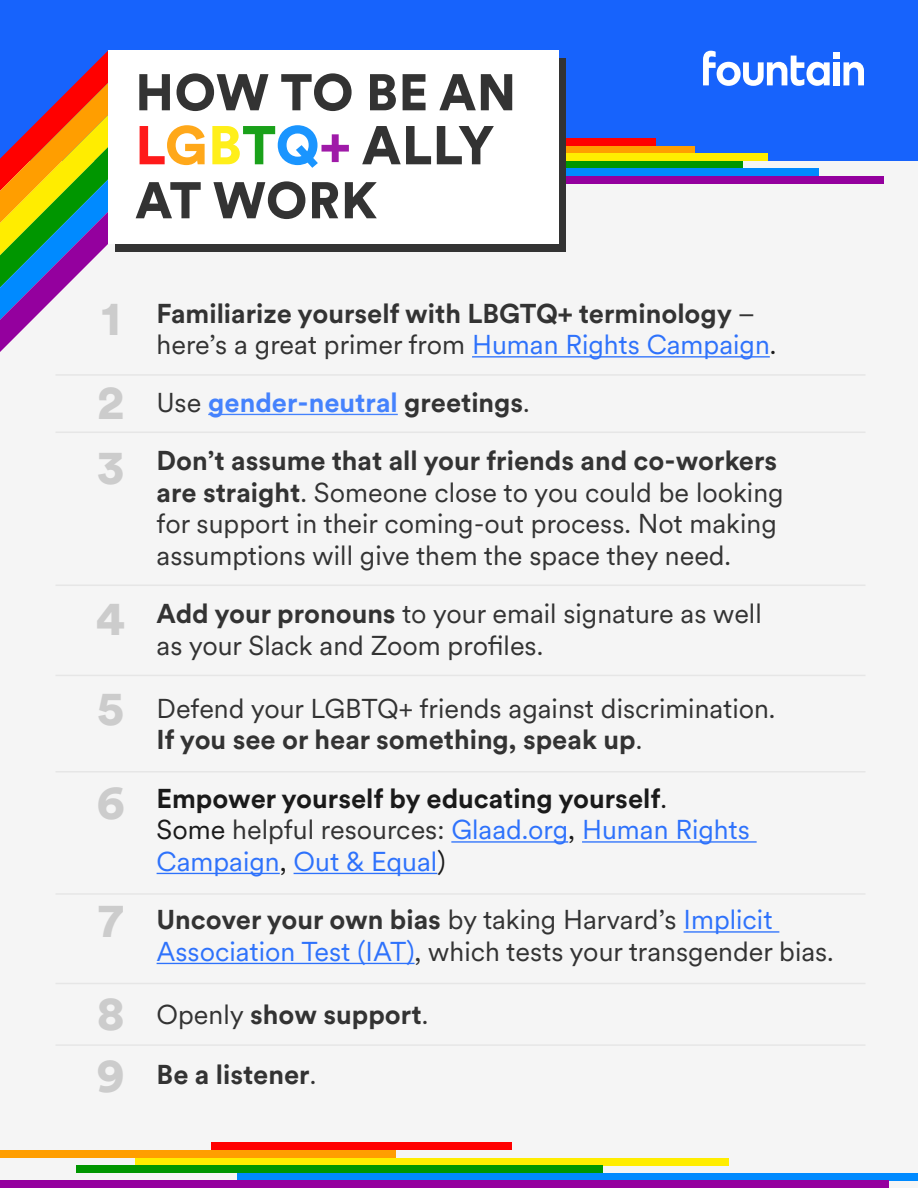
<style>
.page{position:relative;width:918px;height:1188px;background:#fff}
.page>*{position:absolute;margin:0;border:0;box-sizing:border-box;transform-origin:0 0}
.t1{font:900 54px "Circular XX";color:#333}
.t2{font:900 51px "Circular XX";letter-spacing:.01em;color:#333}
.t3{font:900 48px "Circular XX";color:#ccc}
.t4{font:27px/31.5px "Circular XX";color:#333}
.t5{font:700 27px/31.5px "Circular XX";color:#333}
.t6{font:27px/31.5px "Circular XX";color:#2e72fc}
.t7{font:700 27px "Circular XX";color:#4582fd}
.s1{color:#ff1a1a}
.s2{color:#ffa81a}
.s3{color:#ffef1a}
.s4{color:#1aa11a}
.s5{color:#1a95ff}
.s6{color:#9f1aa8}
.s7{font-weight:400}
.s8{font-weight:400;color:#2e72fc}
.s9{font-weight:400;color:#1a1a1a}
.s10{font-weight:400;color:#333}
.s11{color:#333}
.s12{font-weight:700}
.s13{font-weight:700;color:#1a1a1a}
.s14{color:#1a1a1a}
.s15{color:#2e72fc}
</style>
<div class="page">
<div style="left:0;top:122px;width:918px;height:1066px;background:#f5f5f5"></div>
<div style="left:0;top:0;width:918px;height:161px;background:#1763fc"></div>
<div style="left:540px;top:138px;width:116px;height:8px;background:#f00"></div>
<div style="left:540px;top:146px;width:155px;height:7px;background:#ff9e00"></div>
<div style="left:540px;top:153px;width:228px;height:8px;background:#ffed00"></div>
<div style="left:540px;top:161px;width:203px;height:7px;background:#009600"></div>
<div style="left:540px;top:168px;width:279px;height:8px;background:#008aff"></div>
<div style="left:540px;top:176px;width:344px;height:8px;background:#94009e"></div>
<div style="left:212px;top:1143px;width:300px;height:7px;background:#f00"></div>
<div style="left:0;top:1150px;width:395px;height:8px;background:#ff9e00"></div>
<div style="left:135px;top:1158px;width:593px;height:7px;background:#ffed00"></div>
<div style="left:76px;top:1165px;width:527px;height:8px;background:#009600"></div>
<div style="left:237px;top:1173px;width:681px;height:7px;background:#008aff"></div>
<div style="left:0;top:1180px;width:888px;height:8px;background:#94009e"></div>
<div style="left:116px;top:58px;width:450px;height:193px;background:#333"></div>
<hr style="left:472px;top:356px;width:298px;height:2px;background:#2e72fc">
<hr style="left:208px;top:414px;width:190px;height:1px;background:#4582fd">
<hr style="left:451px;top:841px;width:117px;height:2px;background:#2e72fc">
<hr style="left:582px;top:841px;width:175px;height:2px;background:#2e72fc">
<hr style="left:157px;top:873px;width:123px;height:1px;background:#2e72fc">
<hr style="left:294px;top:873px;width:143px;height:1px;background:#2e72fc">
<hr style="left:684px;top:931px;width:95px;height:2px;background:#2e72fc">
<hr style="left:157px;top:963px;width:258px;height:1px;background:#2e72fc">
<svg style="left:703px;top:51px;width:161px;height:35px"></svg>
<div style="left:108px;top:51px;width:450px;height:193px;background:#fff"></div>
<svg style="left:0;top:51px;width:108px;height:301px"></svg>
<hr style="left:56px;top:374px;width:810px;height:2px;background:#e6e6e6">
<hr style="left:56px;top:432px;width:810px;height:1px;background:#e6e6e6">
<hr style="left:56px;top:585px;width:810px;height:1px;background:#e6e6e6">
<hr style="left:56px;top:675px;width:810px;height:1px;background:#e6e6e6">
<hr style="left:56px;top:771px;width:810px;height:1px;background:#e6e6e6">
<hr style="left:56px;top:893px;width:810px;height:2px;background:#e6e6e6">
<hr style="left:56px;top:983px;width:810px;height:1px;background:#e6e6e6">
<hr style="left:56px;top:1044px;width:810px;height:2px;background:#e6e6e6">
<p class="t2" style="left:135px;top:57px;width:383px">HOW TO BE AN</p>
<p class="t1" style="left:135px;top:108px;width:361px"><span class="s1">L</span><span class="s2">G</span><span class="s3">B</span><span class="s4">T</span><span class="s5">Q</span><span class="s6">+</span> ALLY</p>
<p class="t2" style="left:135px;top:165px;width:243px">AT WORK</p>
<p class="t3" style="left:101px;top:284px;width:20px">1</p>
<p class="t3" style="left:97px;top:369px;width:29px">2</p>
<p class="t3" style="left:97px;top:434px;width:29px">3</p>
<p class="t3" style="left:96px;top:584px;width:31px">4</p>
<p class="t3" style="left:97px;top:675px;width:29px">5</p>
<p class="t3" style="left:96px;top:768px;width:30px">6</p>
<p class="t3" style="left:98px;top:887px;width:28px">7</p>
<p class="t3" style="left:97px;top:979px;width:30px">8</p>
<p class="t3" style="left:97px;top:1042px;width:30px">9</p>
<p class="t5" style="left:157px;top:296px;width:621px">Familiarize yourself with LBGTQ+ terminology <span class="s7">– here’s a great primer from</span> <span class="s8">Human Rights Campaign</span><span class="s9">.</span></p>
<p class="t7" style="left:157px;top:384px;width:375px"><span class="s10">Use</span> gender-neutral <span class="s11">greetings</span><span class="s10">.</span></p>
<p class="t4" style="left:157px;top:444px;width:629px"><span class="s12">Don’t assume that all your friends and co-workers are straight</span>. Someone close to you could be looking for support in their coming-out process. Not making assumptions will give them the space they need.</p>
<p class="t4" style="left:157px;top:597px;width:607px"><span class="s12">Add your pronouns</span> to your email signature as well as your Slack and Zoom profiles.</p>
<p class="t4" style="left:157px;top:691px;width:620px">Defend your LGBTQ+ friends against discrimination.<br><span class="s12">If you see or hear something, speak up</span>.</p>
<p class="t6" style="left:157px;top:781px;width:595px"><span class="s13">Empower yourself by educating yourself</span><span class="s14">.<br>Some</span> <span class="s11">helpful resources:</span> Glaad.org<span class="s14">,</span> Human Rights<br>Campaign<span class="s14">,</span> Out &amp; Equal<span class="s14">)</span></p>
<p class="t4" style="left:157px;top:903px;width:679px"><span class="s12">Uncover your own bias</span> by taking Harvard’s <span class="s15">Implicit<br>Association Test (IAT)</span>, which tests your transgender bias.</p>
<p class="t5" style="left:157px;top:997px;width:273px"><span class="s7">Openly</span> show support<span class="s7">.</span></p>
<p class="t5" style="left:157px;top:1057px;width:161px">Be a listener<span class="s7">.</span></p>
</div>
